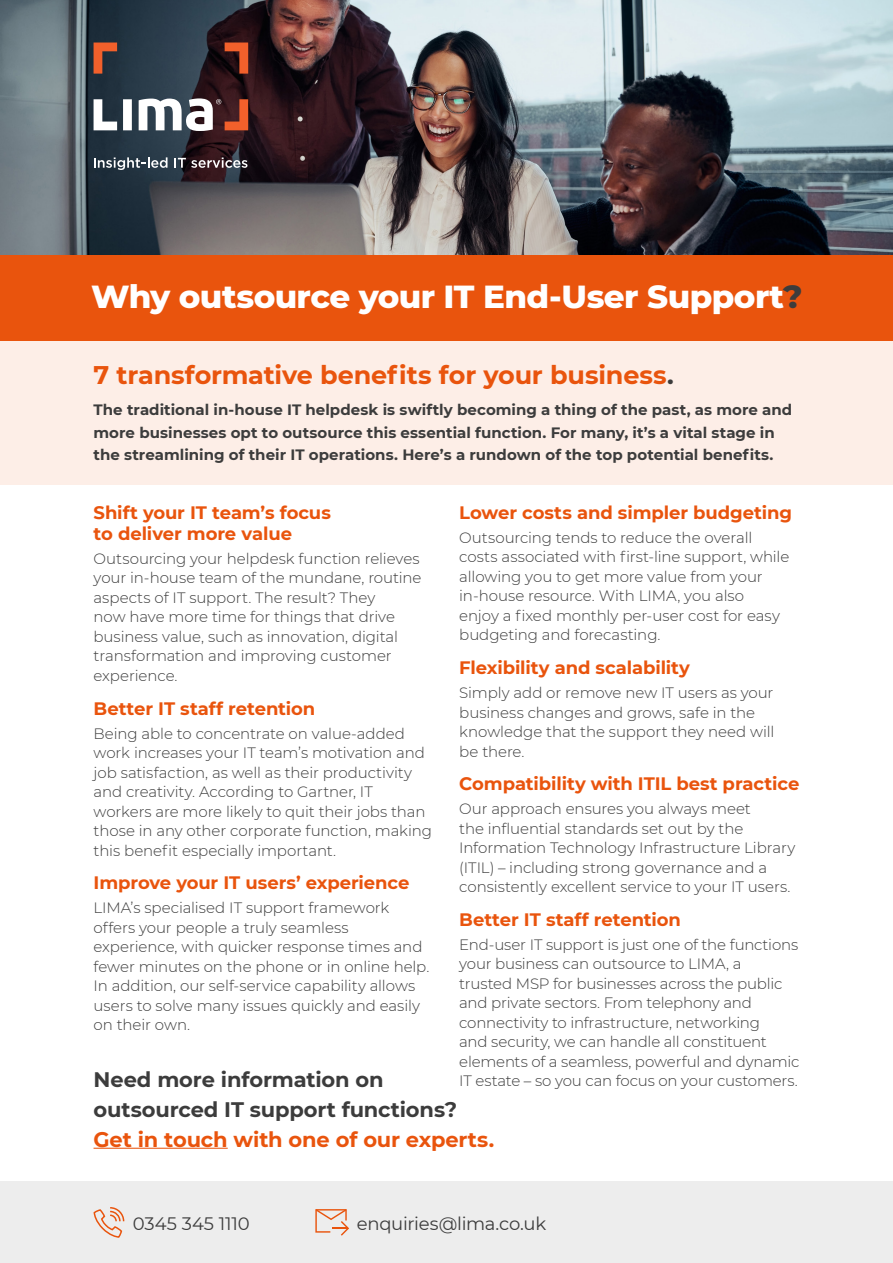
<style>
.page{position:relative;width:893px;height:1263px;background:#fff}
.page>*{position:absolute;margin:0;border:0;box-sizing:border-box;transform-origin:0 0}
.t1{font:800 32.55px "Montserrat";letter-spacing:-.02em;color:#fff}
.t2{font:700 25.5px "Montserrat";letter-spacing:-.01em;color:#e9540d}
.t3{font:700 21px "Montserrat";letter-spacing:-.01em;color:#3c3c3c}
.t4{font:700 21px "Montserrat";letter-spacing:-.01em;color:#e9540d}
.sub_head{font:700 18px/21px "Montserrat";letter-spacing:-.005em;color:#e9540d}
.t5{font:18px "Montserrat";letter-spacing:-.015em;color:#3c3c3c}
.t6{font:300 15px/19.5px "Montserrat";letter-spacing:-.005em;color:#3c3c3c}
.t7{font:700 15px/22.5px "Montserrat";color:#3c3c3c}
.s1{color:#3c3c3c}
</style>
<div class="page">
<div style="left:0;top:340px;width:893px;height:145px;background:#fdeee7"></div>
<img style="left:0;top:0;width:893px;height:255px">
<svg style="left:225px;top:43px;width:23px;height:31px"></svg>
<svg style="left:94px;top:43px;width:23px;height:31px"></svg>
<svg style="left:94px;top:157px;width:73px;height:13px"></svg>
<svg style="left:174px;top:157px;width:73px;height:11px"></svg>
<svg style="left:94px;top:98px;width:154px;height:33px"></svg>
<div style="left:0;top:255px;width:893px;height:85px;background:#e9540d"></div>
<div style="left:0;top:1181px;width:893px;height:82px;background:#ededed"></div>
<hr style="left:94px;top:1148px;width:134px;height:1px;background:#e9540d">
<svg style="left:315px;top:1209px;width:34px;height:27px"></svg>
<svg style="left:93px;top:1207px;width:32px;height:31px"></svg>
<p class="t1" style="left:91px;top:272px;width:713px">Why outsource your IT End-User Support<span class="s1">?</span></p>
<p class="t2" style="left:94px;top:357px;width:582px">7 transformative benefits for your business<span class="s1">.</span></p>
<p class="t7" style="left:94px;top:398px;width:700px">The traditional in-house IT helpdesk is swiftly becoming a thing of the past, as more and more businesses opt to outsource this essential function. For many, it’s a vital stage in the streamlining of their IT operations. Here’s a rundown of the top potential benefits.</p>
<p class="sub_head" style="left:94px;top:501px;width:239px">Shift your IT team’s focus to deliver more value</p>
<p class="t6" style="left:94px;top:548px;width:330px">Outsourcing your helpdesk function relieves your in-house team of the mundane, routine aspects of IT support. The result? They<br>now have more time for things that drive business value, such as innovation, digital transformation and improving customer experience.</p>
<p class="sub_head" style="left:94px;top:697px;width:223px">Better IT staff retention</p>
<p class="t6" style="left:94px;top:723px;width:340px">Being able to concentrate on value-added work increases your IT team’s motivation and job satisfaction, as well as their productivity and creativity. According to Gartner, IT workers are more likely to quit their jobs than those in any other corporate function, making this benefit especially important.</p>
<p class="sub_head" style="left:94px;top:871px;width:317px">Improve your IT users’ experience</p>
<p class="t6" style="left:94px;top:897px;width:337px">LIMA’s specialised IT support framework offers your people a truly seamless experience, with quicker response times and fewer minutes on the phone or in online help.<br>In addition, our self-service capability allows users to solve many issues quickly and easily on their own.</p>
<p class="sub_head" style="left:459px;top:501px;width:334px">Lower costs and simpler budgeting</p>
<p class="t6" style="left:459px;top:527px;width:332px">Outsourcing tends to reduce the overall costs associated with first-line support, while allowing you to get more value from your in-house resource. With LIMA, you also<br>enjoy a fixed monthly per-user cost for easy budgeting and forecasting.</p>
<p class="sub_head" style="left:459px;top:656px;width:232px">Flexibility and scalability</p>
<p class="t6" style="left:459px;top:682px;width:317px">Simply add or remove new IT users as your business changes and grows, safe in the knowledge that the support they need will be there.</p>
<p class="sub_head" style="left:459px;top:772px;width:342px">Compatibility with ITIL best practice</p>
<p class="t6" style="left:459px;top:798px;width:338px">Our approach ensures you always meet<br>the influential standards set out by the Information Technology Infrastructure Library (ITIL) – including strong governance and a consistently excellent service to your IT users.</p>
<p class="sub_head" style="left:459px;top:908px;width:223px">Better IT staff retention</p>
<p class="t6" style="left:459px;top:934px;width:342px">End-user IT support is just one of the functions your business can outsource to LIMA, a<br>trusted MSP for businesses across the public and private sectors. From telephony and connectivity to infrastructure, networking<br>and security, we can handle all constituent elements of a seamless, powerful and dynamic IT estate – so you can focus on your customers.</p>
<p class="t3" style="left:94px;top:1064px;width:292px">Need more information on</p>
<p class="t3" style="left:94px;top:1094px;width:365px">outsourced IT support functions?</p>
<p class="t4" style="left:94px;top:1124px;width:402px">Get in touch with one of our experts.</p>
<p class="t5" style="left:133px;top:1212px;width:118px">0345 345 1110</p>
<p class="t5" style="left:357px;top:1212px;width:191px">enquiries@lima.co.uk</p>
</div>
